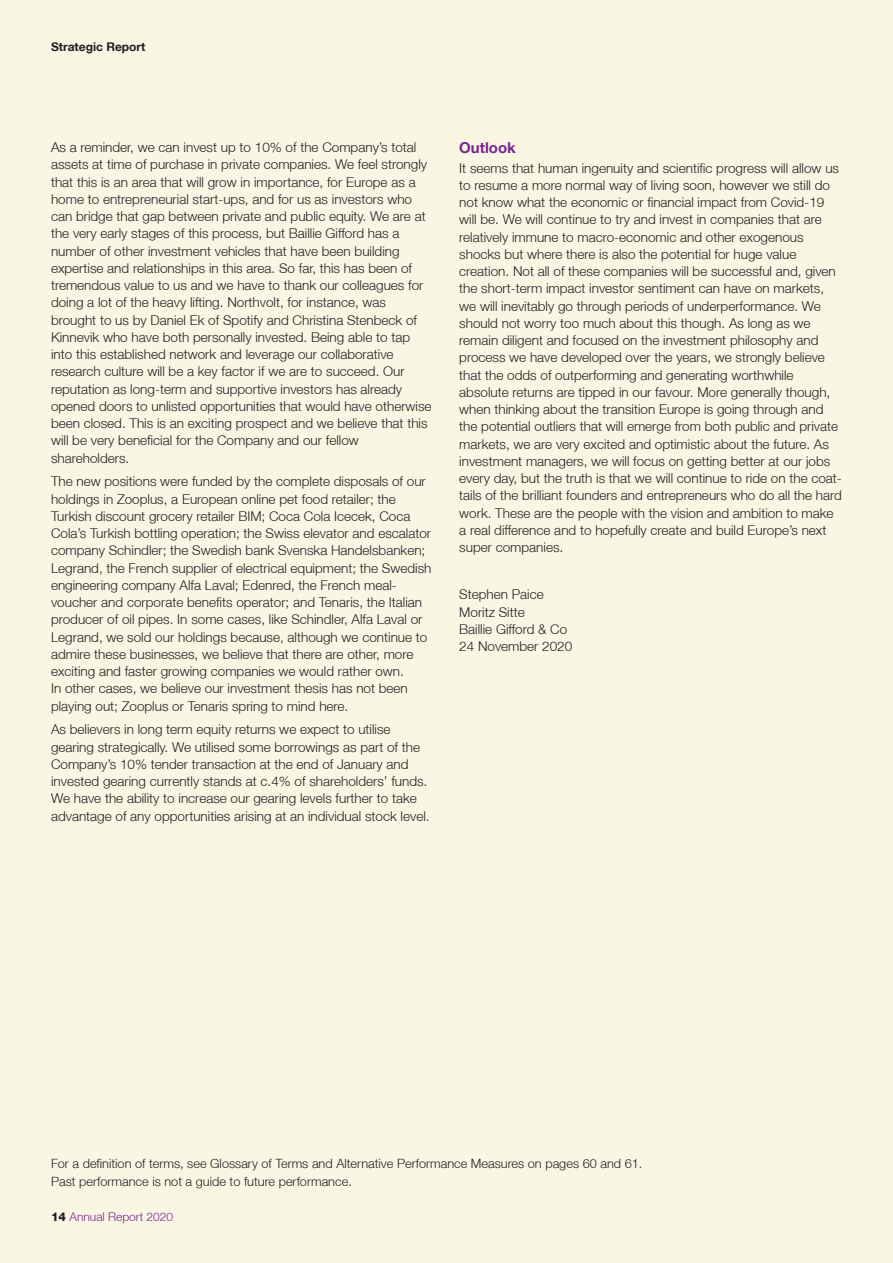
<style>
.page{position:relative;width:893px;height:1263px;background:#f9f6e4}
.page>*{position:absolute;margin:0;border:0;box-sizing:border-box;transform-origin:0 0}
.BODY_HEAD_1_PURPLE{font:700 15px "Helvetica Neue LT";color:#77278d}
.BODY_TEXT{font:300 13.5px/17.2px "Helvetica Neue LT";color:#231f20}
.HEADER_LEVEL_1_-_STY{font:300 13.5px "Helvetica Neue LT";color:#231f20}
.BODY_FOOTNOTE_8_5pt{font:300 12.75px "Helvetica Neue LT";color:#231f20}
.t1{font:300 12px "Helvetica Neue LT";color:#77278d}
.HIDDEN_LEFT_PAGE_TOP{font:700 12px "Helvetica Neue LT";color:#231f20}
.s1{font-weight:800;color:#231f20}
</style>
<div class="page">
<p class="HIDDEN_LEFT_PAGE_TOP" style="left:51px;top:39px;width:96px">Strategic Report</p>
<p class="BODY_TEXT" style="left:51px;top:138px;width:382px">As a reminder, we can invest up to 10% of the Company’s total assets at time of purchase in private companies. We feel strongly that this is an area that will grow in importance, for Europe as a home to entrepreneurial start-ups, and for us as investors who can bridge that gap between private and public equity. We are at the very early stages of this process, but Baillie Gifford has a number of other investment vehicles that have been building expertise and relationships in this area. So far, this has been of tremendous value to us and we have to thank our colleagues for doing a lot of the heavy lifting. Northvolt, for instance, was brought to us by Daniel Ek of Spotify and Christina Stenbeck of Kinnevik who have both personally invested. Being able to tap into this established network and leverage our collaborative research culture will be a key factor if we are to succeed. Our reputation as long-term and supportive investors has already opened doors to unlisted opportunities that would have otherwise been closed. This is an exciting prospect and we believe that this will be very beneficial for the Company and our fellow shareholders.</p>
<p class="BODY_TEXT" style="left:51px;top:473px;width:382px">The new positions were funded by the complete disposals of our holdings in Zooplus, a European online pet food retailer; the Turkish discount grocery retailer BIM; Coca Cola Icecek, Coca Cola’s Turkish bottling operation; the Swiss elevator and escalator company Schindler; the Swedish bank Svenska Handelsbanken; Legrand, the French supplier of electrical equipment; the Swedish engineering company Alfa Laval; Edenred, the French meal&shy;voucher and corporate benefits operator; and Tenaris, the Italian producer of oil pipes. In some cases, like Schindler, Alfa Laval or Legrand, we sold our holdings because, although we continue to admire these businesses, we believe that there are other, more exciting and faster growing companies we would rather own.<br>In other cases, we believe our investment thesis has not been playing out; Zooplus or Tenaris spring to mind here.</p>
<p class="BODY_TEXT" style="left:51px;top:720px;width:380px">As believers in long term equity returns we expect to utilise gearing strategically. We utilised some borrowings as part of the Company’s 10% tender transaction at the end of January and invested gearing currently stands at c.4% of shareholders’ funds.<br>We have the ability to increase our gearing levels further to take advantage of any opportunities arising at an individual stock level.</p>
<p class="BODY_HEAD_1_PURPLE" style="left:459px;top:139px;width:58px">Outlook</p>
<p class="BODY_TEXT" style="left:459px;top:159px;width:384px">It seems that human ingenuity and scientific progress will allow us to resume a more normal way of living soon, however we still do not know what the economic or financial impact from Covid-19 will be. We will continue to try and invest in companies that are relatively immune to macro-economic and other exogenous shocks but where there is also the potential for huge value creation. Not all of these companies will be successful and, given the short-term impact investor sentiment can have on markets, we will inevitably go through periods of underperformance. We should not worry too much about this though. As long as we remain diligent and focused on the investment philosophy and process we have developed over the years, we strongly believe that the odds of outperforming and generating worthwhile absolute returns are tipped in our favour. More generally though, when thinking about the transition Europe is going through and the potential outliers that will emerge from both public and private markets, we are very excited and optimistic about the future. As investment managers, we will focus on getting better at our jobs every day, but the truth is that we will continue to ride on the coat&shy;tails of the brilliant founders and entrepreneurs who do all the hard work. These are the people with the vision and ambition to make a real difference and to hopefully create and build Europe’s next super companies.</p>
<p class="HEADER_LEVEL_1_-_STY" style="left:459px;top:586px;width:86px">Stephen Paice</p>
<p class="HEADER_LEVEL_1_-_STY" style="left:459px;top:604px;width:67px">Moritz Sitte</p>
<p class="HEADER_LEVEL_1_-_STY" style="left:459px;top:621px;width:110px">Baillie Gifford &amp; Co</p>
<p class="HEADER_LEVEL_1_-_STY" style="left:459px;top:638px;width:115px">24 November 2020</p>
<p class="BODY_FOOTNOTE_8_5pt" style="left:51px;top:1155px;width:593px">For a definition of terms, see Glossary of Terms and Alternative Performance Measures on pages 60 and 61.</p>
<p class="BODY_FOOTNOTE_8_5pt" style="left:51px;top:1174px;width:302px">Past performance is not a guide to future performance.</p>
<p class="t1" style="left:51px;top:1209px;width:124px"><span class="s1">14</span> Annual Report 2020</p>
</div>
